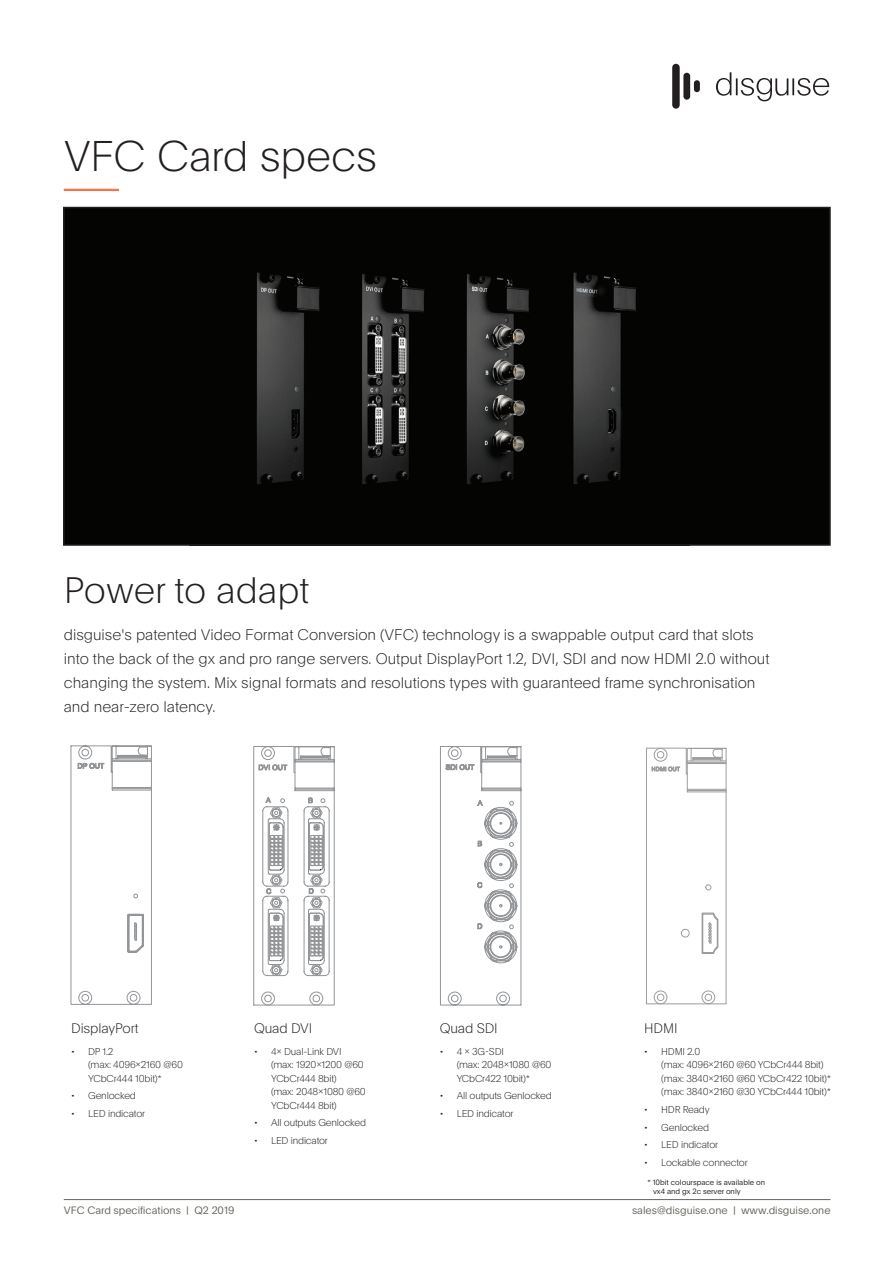
<style>
.page{position:relative;width:893px;height:1263px;background:#fff}
.page>*{position:absolute;margin:0;border:0;box-sizing:border-box;transform-origin:0 0}
.PLAIN_LIGHT_21_25{font:200 42px "Plain";letter-spacing:-.01em;color:#231f20}
.t1{font:200 36px "Plain";letter-spacing:-.005em;color:#231f20}
.t2{font:200 15px/24px "Plain";color:#231f20}
.t3{font:200 13.5px "Plain";letter-spacing:-.01em;color:#231f20}
.PLAIN_LIGHT_21_25-2{font:300 10.5px "Plain";color:#65665c}
.t4{font:200 9.75px/13.5px "Plain";letter-spacing:-.02em;color:#231f20}
.t5{font:300 7.5px/9px "Plain";color:#231f20}
</style>
<div class="page">
<div style="left:64px;top:207px;width:766px;height:338px;background:#040503"></div>
<img style="left:256px;top:272px;width:381px;height:212px">
<div style="left:63px;top:207px;width:768px;height:339px;border:2px solid #231f20"></div>
<hr style="left:64px;top:189px;width:55px;height:2px;background:#ff7145">
<hr style="left:64px;top:1199px;width:766px;height:1px;background:#65665c">
<svg style="left:253px;top:746px;width:82px;height:259px"></svg>
<svg style="left:440px;top:746px;width:81px;height:259px"></svg>
<svg style="left:71px;top:746px;width:81px;height:259px"></svg>
<svg style="left:646px;top:748px;width:81px;height:256px"></svg>
<div style="left:672px;top:64px;width:8px;height:45px;background:#231f20;border-radius:4px"></div>
<div style="left:683px;top:73px;width:7px;height:27px;background:#231f20;border-radius:3px"></div>
<div style="left:694px;top:80px;width:6px;height:12px;background:#231f20;border-radius:3px"></div>
<svg style="left:716px;top:72px;width:113px;height:29px"></svg>
<p class="PLAIN_LIGHT_21_25" style="left:64px;top:126px;width:315px">VFC Card specs</p>
<p class="t1" style="left:64px;top:564px;width:247px">Power to adapt</p>
<p class="t2" style="left:64px;top:622px;width:707px">disguise s' patented Video Format Conversion (VFC) technology is a swappable output card that slots into the back of the gx and pro range servers. Output DisplayPort 1.2, DVI, SDI and now HDMI 2.0 without changing the system. Mix signal formats and resolutions types with guaranteed frame synchronisation and near-zero latency.</p>
<h2 class="t3" style="left:71px;top:1018px;width:69px">DisplayPort</h2>
<p class="t4" style="left:88px;top:1044px;width:27px">DP 1.2</p>
<p class="t4" style="left:71px;top:1044px;width:5px">•</p>
<h2 class="t3" style="left:254px;top:1018px;width:60px">Quad DVI</h2>
<p class="t4" style="left:271px;top:1044px;width:72px">x4 Dual-Link DVI</p>
<p class="t4" style="left:254px;top:1044px;width:5px">•</p>
<h2 class="t3" style="left:440px;top:1018px;width:60px">Quad SDI</h2>
<p class="t4" style="left:457px;top:1044px;width:49px">G3x4 -SDI</p>
<p class="t4" style="left:440px;top:1044px;width:5px">•</p>
<h2 class="t3" style="left:644px;top:1018px;width:35px">HDMI</h2>
<p class="t4" style="left:661px;top:1044px;width:41px">HDMI 2.0</p>
<p class="t4" style="left:644px;top:1044px;width:5px">•</p>
<p class="t4" style="left:71px;top:1088px;width:5px">•</p>
<p class="t4" style="left:71px;top:1106px;width:5px">•</p>
<p class="t4" style="left:88px;top:1057px;width:96px">(max: 4096x2160 @60<br>YCbCr444 10bit *(</p>
<p class="t4" style="left:88px;top:1088px;width:49px">Genlocked</p>
<p class="t4" style="left:88px;top:1106px;width:58px">LED indicator</p>
<p class="t4" style="left:254px;top:1115px;width:5px">•</p>
<p class="t4" style="left:271px;top:1057px;width:96px">(max: 1920x1200 @60<br>YCbCr444 8bit(<br>(max: 2048x1080 @60<br>YCbCr444 8bit(</p>
<p class="t4" style="left:271px;top:1115px;width:97px">All outputs Genlocked</p>
<p class="t4" style="left:440px;top:1088px;width:5px">•</p>
<p class="t4" style="left:440px;top:1106px;width:5px">•</p>
<p class="t4" style="left:457px;top:1057px;width:96px">(max: 2048x1080 @60<br>YCbCr422 10bit *(</p>
<p class="t4" style="left:457px;top:1088px;width:97px">All outputs Genlocked</p>
<p class="t4" style="left:457px;top:1106px;width:58px">LED indicator</p>
<p class="t4" style="left:644px;top:1102px;width:5px">•</p>
<p class="t4" style="left:644px;top:1120px;width:5px">•</p>
<p class="t4" style="left:661px;top:1057px;width:171px">(max: 4096x2160 @60 YCbCr444 8bit( (max: 3840x2160 @60 YCbCr422 10bit *( (max: 3840x2160 @30 YCbCr444 10bit *(</p>
<p class="t4" style="left:661px;top:1102px;width:50px">HDR Ready</p>
<p class="t4" style="left:661px;top:1120px;width:49px">Genlocked</p>
<p class="t4" style="left:254px;top:1133px;width:5px">•</p>
<p class="t4" style="left:271px;top:1133px;width:58px">LED indicator</p>
<p class="t4" style="left:644px;top:1137px;width:5px">•</p>
<p class="t4" style="left:661px;top:1137px;width:58px">LED indicator</p>
<p class="t4" style="left:644px;top:1155px;width:5px">•</p>
<p class="t4" style="left:661px;top:1155px;width:88px">Lockable connector</p>
<p class="t5" style="left:653px;top:1177px;width:114px;text-indent:-6px">* 10bit colourspace is available on vx4 and gx c2 server only</p>
<p class="PLAIN_LIGHT_21_25-2" style="left:186px;top:1203px;width:4px">|</p>
<p class="PLAIN_LIGHT_21_25-2" style="left:64px;top:1203px;width:119px">VFC Card specifications</p>
<p class="PLAIN_LIGHT_21_25-2" style="left:194px;top:1203px;width:41px">Q2 2019</p>
<p class="PLAIN_LIGHT_21_25-2" style="left:632px;top:1203px;width:97px">sales@disguise.one</p>
<p class="PLAIN_LIGHT_21_25-2" style="left:733px;top:1203px;width:4px">|</p>
<p class="PLAIN_LIGHT_21_25-2" style="left:741px;top:1203px;width:91px">www.disguise.one</p>
</div>
